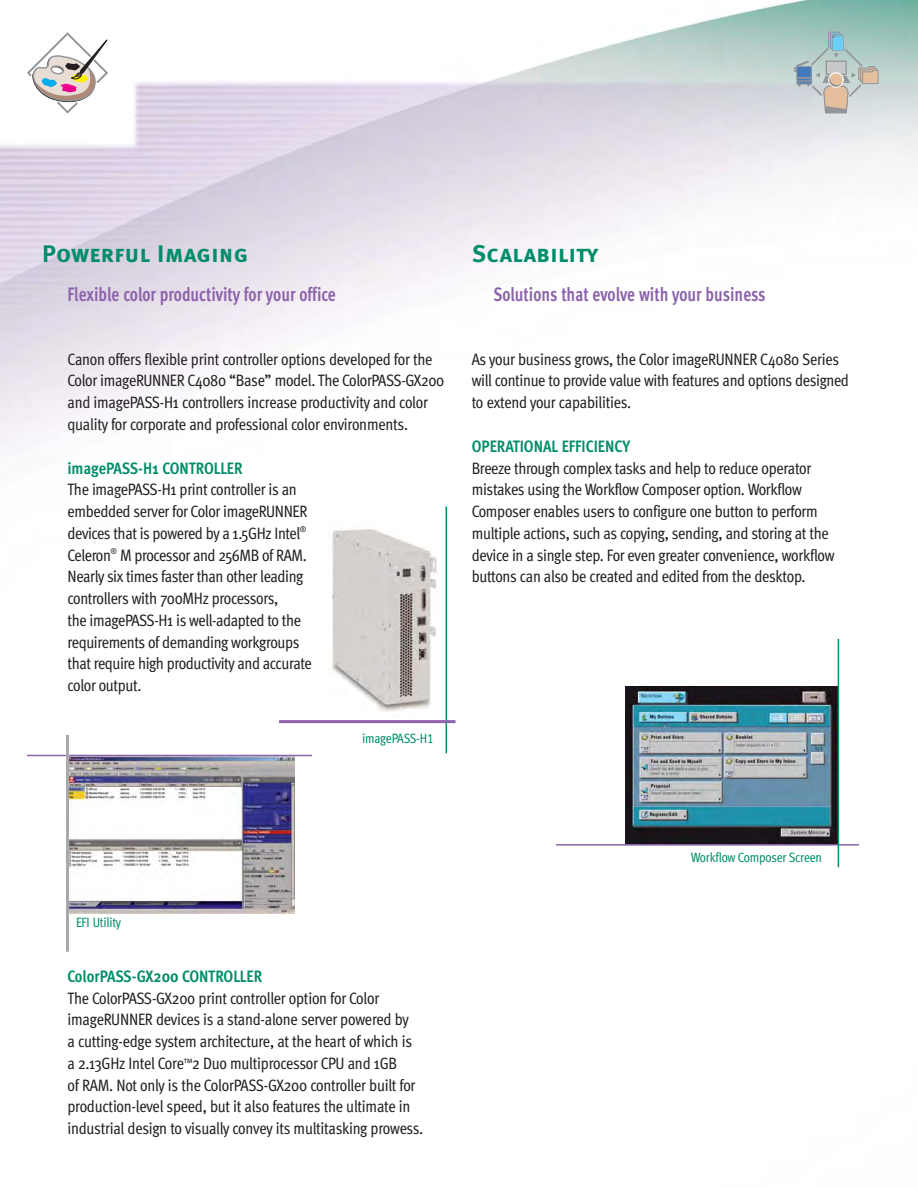
<style>
.page{position:relative;width:918px;height:1188px;background:#fff}
.page>*{position:absolute;margin:0;border:0;box-sizing:border-box;transform-origin:0 0}
.t1{font:24px "Meta Bold Caps";letter-spacing:.02em;color:#008d69}
.t2{font:700 19.5px "Meta Cond";color:#8c63aa;scale:.9 1}
.t3{font:16.5px/21.8px "Meta Cond";letter-spacing:-.02em;color:#231f20}
.t4{font:700 16.5px "Meta Cond";color:#008d69}
.t5{font:13.5px "Meta Cond Book LF";letter-spacing:-.015em;color:#008d69}
</style>
<div class="page">
<img style="left:0;top:0;width:918px;height:914px">
<svg style="left:25px;top:31px;width:85px;height:84px"></svg>
<div style="left:828px;top:32px;width:12px;height:15px;border:1px solid #939598"></div>
<div style="left:830px;top:34px;width:12px;height:15px;border:1px solid #939598"></div>
<svg style="left:793px;top:35px;width:86px;height:78px;background:#b9c5c3"></svg>
<img style="left:626px;top:687px;width:212px;height:157px">
<hr style="left:556px;top:844px;width:303px;height:2px;background:#8c63aa">
<hr style="left:838px;top:639px;width:1px;height:228px;background:#008d69">
<div style="left:326px;top:497px;width:113px;height:224px;background:#fff"></div>
<img style="left:332px;top:529px;width:105px;height:182px">
<hr style="left:446px;top:507px;width:1px;height:246px;background:#008d69">
<hr style="left:279px;top:720px;width:176px;height:3px;background:#8c63aa">
<img style="left:69px;top:756px;width:226px;height:157px">
<hr style="left:27px;top:755px;width:285px;height:1px;background:#8c63aa">
<hr style="left:66px;top:735px;width:3px;height:217px;background:#a7a9ac">
<h1 class="t1" style="left:42px;top:240px;width:207px">Powerful Imaging</h1>
<h1 class="t1" style="left:472px;top:240px;width:128px">Scalability</h1>
<p class="t2" style="left:68px;top:287px;width:300px">Flexible color productivity for your office</p>
<p class="t3" style="left:68px;top:350px;width:378px">Canon offers flexible print controller options developed for the Color imageRUNNER C4080 “Base” model. The ColorPASS-GX200 and imagePASS-H1 controllers increase productivity and color quality for corporate and professional color environments.</p>
<p class="t4" style="left:68px;top:462px;width:177px">imagePASS-H1 CONTROLLER</p>
<p class="t3" style="left:67px;top:481px;width:246px">The imagePASS-H1 print controller is an embedded server for Color imageRUNNER devices that is powered by a 1.5GHz Intel<sup>® </sup>Celeron<sup>®</sup> M processor and 256MB of RAM.<br>Nearly six times faster than other leading controllers with 700MHz processors,<br>the imagePASS-H1 is well-adapted to the requirements of demanding workgroups that require high productivity and accurate color output.</p>
<p class="t5" style="left:362px;top:733px;width:73px">imagePASS-H1</p>
<p class="t2" style="left:493px;top:287px;width:304px">Solutions that evolve with your business</p>
<p class="t3" style="left:472px;top:350px;width:379px">As your business grows, the Color imageRUNNER C4080 Series will continue to provide value with features and options designed to extend your capabilities.</p>
<p class="t4" style="left:472px;top:440px;width:160px">OPERATIONAL EFFICIENCY</p>
<p class="t3" style="left:472px;top:459px;width:364px">Breeze through complex tasks and help to reduce operator mistakes using the Workflow Composer option. Workflow Composer enables users to configure one button to perform multiple actions, such as copying, sending, and storing at the device in a single step. For even greater convenience, workflow buttons can also be created and edited from the desktop.</p>
<p class="t5" style="left:76px;top:917px;width:47px">EFI Utility</p>
<p class="t4" style="left:68px;top:970px;width:196px">ColorPASS-GX200 CONTROLLER</p>
<p class="t3" style="left:68px;top:989px;width:357px">The ColorPASS-GX200 print controller option for Color imageRUNNER devices is a stand-alone server powered by<br>a cutting-edge system architecture, at the heart of which is a 2.13GHz Intel Core<sup>™</sup>2 Duo multiprocessor CPU and 1GB<br>of RAM. Not only is the ColorPASS-GX200 controller built for production-level speed, but it also features the ultimate in industrial design to visually convey its multitasking prowess.</p>
<p class="t5" style="left:691px;top:853px;width:132px">Workflow Composer Screen</p>
</div>
